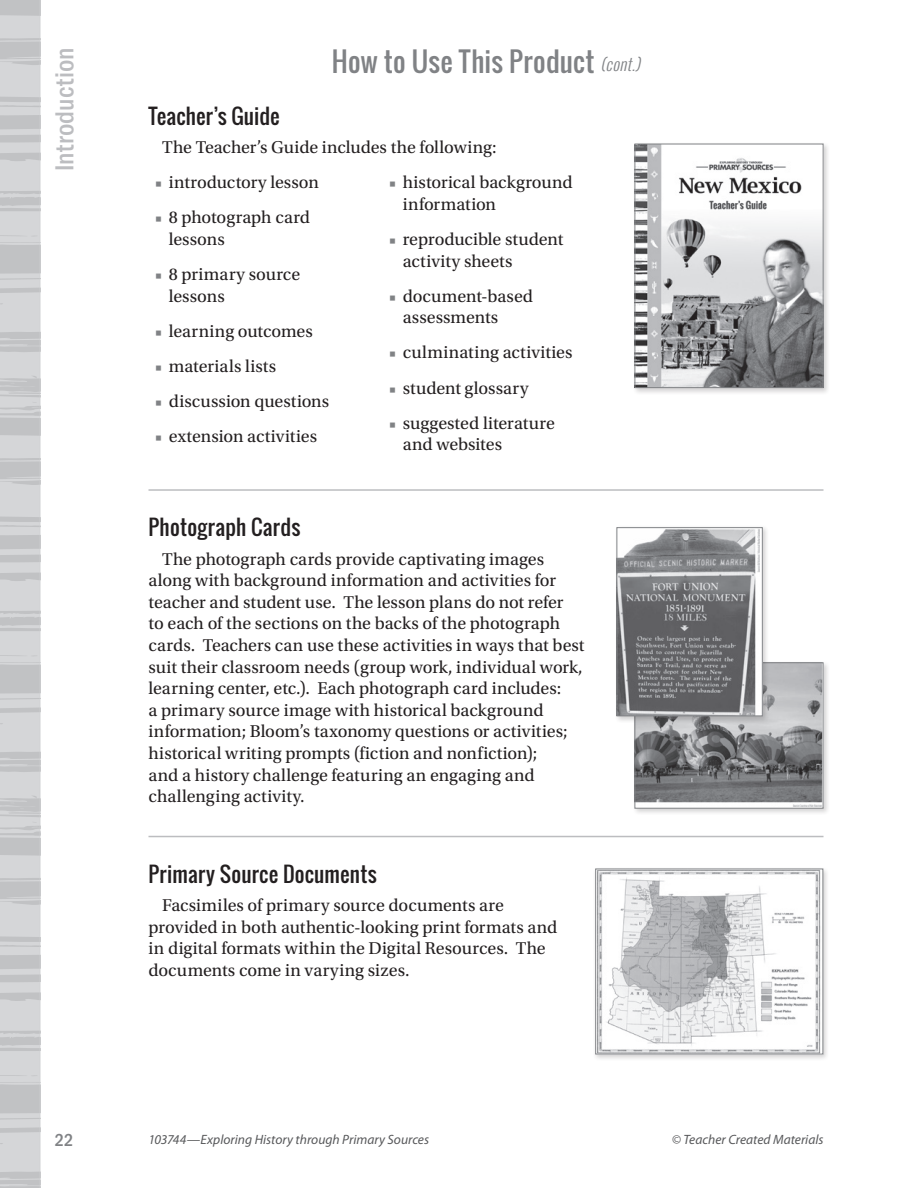
<style>
.page{position:relative;width:918px;height:1188px;background:#fff}
.page>*{position:absolute;margin:0;border:0;box-sizing:border-box;transform-origin:0 0}
.t1{font:27px "Oswald";letter-spacing:.01em;color:#808285}
.t2{font:500 condensed 27px "ITC Franklin Gothic Std";letter-spacing:.005em;color:#bcbdc0}
.t3{font:21px "Oswald";letter-spacing:.01em;color:#231f20}
.t4{font:18px/21.6px "Utopia Std";color:#231f20}
.t5{font:500 condensed 18px "ITC Franklin Gothic Std";color:#808285}
.t6{font:italic 13.5px "Myriad Pro";color:#57585a}
.s1{font-weight:300;font-style:italic;font-size:16.5px}
.s2{font-size:15px;color:#808285}
</style>
<div class="page">
<svg style="left:40px;top:655px;width:1px;height:62px"></svg>
<svg style="left:40px;top:235px;width:1px;height:62px"></svg>
<svg style="left:40px;top:1075px;width:1px;height:62px"></svg>
<svg style="left:0;top:0;width:40px;height:1188px;background:#cdced0"></svg>
<hr style="left:148px;top:489px;width:676px;height:2px;background:#bcbdc0">
<hr style="left:148px;top:836px;width:676px;height:1px;background:#bcbdc0">
<div style="left:632px;top:660px;width:198px;height:155px;background:#231f20;opacity:.2"></div>
<img style="left:636px;top:664px;width:186px;height:142px">
<div style="left:634px;top:662px;width:190px;height:147px;border:1px solid #808285"></div>
<div style="left:614px;top:525px;width:155px;height:198px;background:#231f20;opacity:.2"></div>
<img style="left:618px;top:529px;width:142px;height:185px">
<div style="left:616px;top:527px;width:147px;height:189px;border:1px solid #808285"></div>
<div style="left:632px;top:141px;width:198px;height:254px;background:#231f20;opacity:.2"></div>
<img style="left:637px;top:146px;width:185px;height:240px">
<div style="left:635px;top:144px;width:189px;height:244px;border:1px solid #808285"></div>
<div style="left:593px;top:866px;width:237px;height:195px;background:#231f20;opacity:.2"></div>
<img style="left:597px;top:871px;width:224px;height:181px">
<div style="left:595px;top:869px;width:228px;height:185px;border:1px solid #808285"></div>
<h1 class="t2" style="left:49px;top:171px;width:126px;rotate:-90deg">Introduction</h1>
<h1 class="t1" style="left:332px;top:41px;width:315px">How to Use This Product <span class="s1">(cont.)</span></h1>
<p class="t3" style="left:148px;top:100px;width:133px">Teacher’s Guide</p>
<p class="t4" style="left:162px;top:137px;width:336px">The Teacher’s Guide includes the following:</p>
<p class="t4" style="left:155px;top:172px;width:165px"><span class="s2">■</span> introductory lesson</p>
<p class="t4" style="left:169px;top:207px;width:143px;text-indent:-14px"><span class="s2">■</span> 8 photograph card lessons</p>
<p class="t4" style="left:169px;top:264px;width:133px;text-indent:-14px"><span class="s2">■</span> 8 primary source lessons</p>
<p class="t4" style="left:155px;top:321px;width:159px"><span class="s2">■</span> learning outcomes</p>
<p class="t4" style="left:155px;top:356px;width:123px"><span class="s2">■</span> materials lists</p>
<p class="t4" style="left:155px;top:391px;width:176px"><span class="s2">■</span> discussion questions</p>
<p class="t4" style="left:155px;top:426px;width:163px"><span class="s2">■</span> extension activities</p>
<p class="t4" style="left:403px;top:172px;width:171px;text-indent:-14px"><span class="s2">■</span> historical background information</p>
<p class="t4" style="left:403px;top:229px;width:162px;text-indent:-14px"><span class="s2">■</span> reproducible student activity sheets</p>
<p class="t4" style="left:403px;top:285px;width:132px;text-indent:-14px"><span class="s2">■</span> document-based assessments</p>
<p class="t4" style="left:389px;top:342px;width:185px"><span class="s2">■</span> culminating activities</p>
<p class="t4" style="left:389px;top:377px;width:141px"><span class="s2">■</span> student glossary</p>
<p class="t4" style="left:403px;top:412px;width:154px;text-indent:-14px"><span class="s2">■</span> suggested literature and websites</p>
<p class="t3" style="left:148px;top:511px;width:153px">Photograph Cards</p>
<p class="t4" style="left:148px;top:548px;width:438px;text-indent:14px">The photograph cards provide captivating images along with background information and activities for teacher and student use. The lesson plans do not refer<br>to each of the sections on the backs of the photograph cards. Teachers can use these activities in ways that best suit their classroom needs (group work, individual work, learning center, etc.). Each photograph card includes:<br>a primary source image with historical background information; Bloom’s taxonomy questions or activities; historical writing prompts (fiction and nonfiction);<br>and a history challenge featuring an engaging and challenging activity.</p>
<p class="t3" style="left:148px;top:858px;width:230px">Primary Source Documents</p>
<p class="t4" style="left:148px;top:895px;width:410px;text-indent:14px">Facsimiles of primary source documents are provided in both authentic-looking print formats and in digital formats within the Digital Resources. The documents come in varying sizes.</p>
<p class="t5" style="left:55px;top:1130px;width:20px">22</p>
<p class="t6" style="left:148px;top:1132px;width:282px">103744—Exploring History through Primary Sources</p>
<p class="t6" style="left:672px;top:1132px;width:153px">© Teacher Created Materials</p>
</div>
